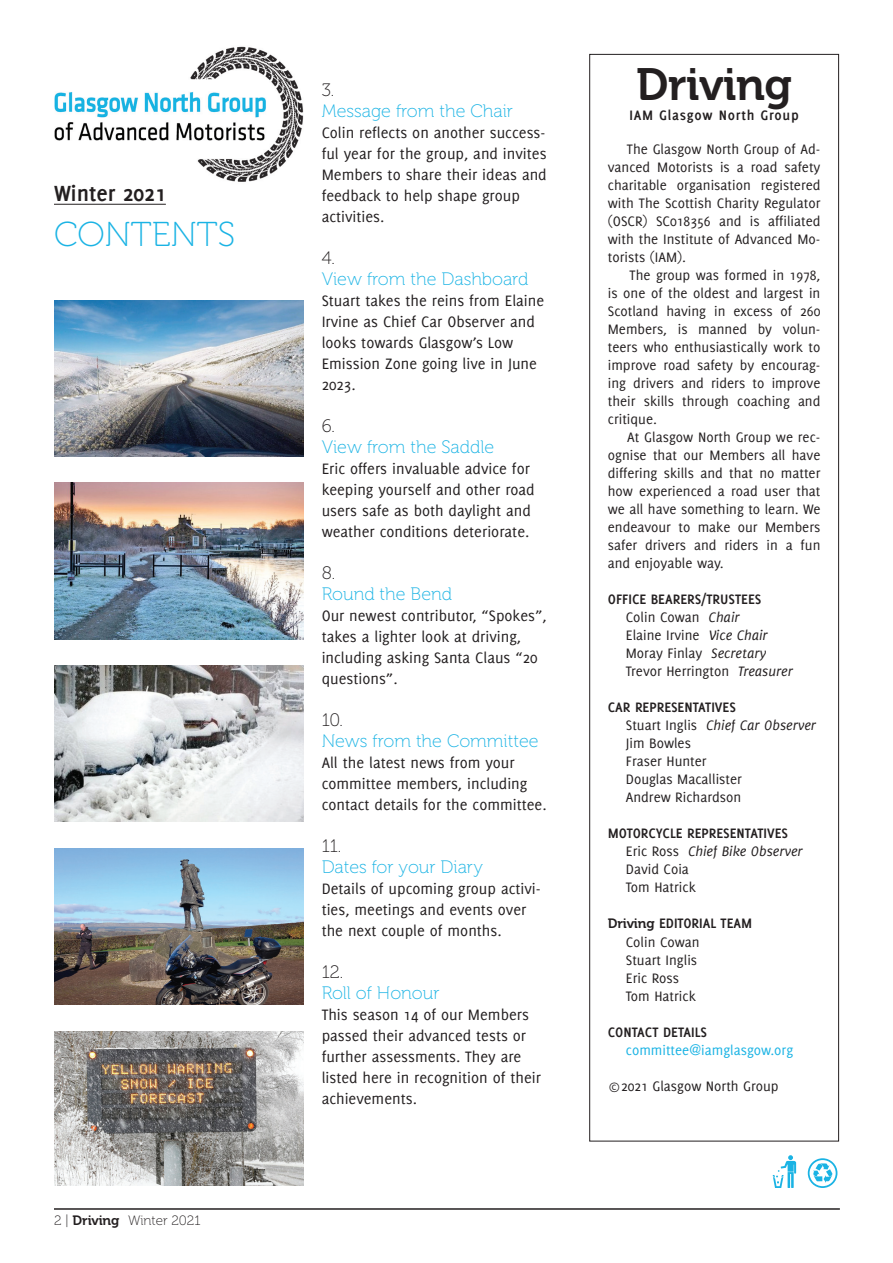
<style>
.page{position:relative;width:893px;height:1263px;background:#fff}
.page>*{position:absolute;margin:0;border:0;box-sizing:border-box;transform-origin:0 0}
.t1{font:45px "Museo 700";letter-spacing:-.01em;color:#231f20}
.t2{font:34.5px "Museo 100";color:#1ab3e4}
.t3{font:700 24px "Delicious";color:#231f20}
.t4{font:18px "Museo 100";color:#1ab3e4}
.t5{font:18px "Museo 100";color:#231f20}
.t6{font:16.5px/21px "Delicious";color:#231f20}
.t7{font:15px/18px "Delicious";color:#231f20}
.t8{font:700 15px "Delicious";letter-spacing:.025em;color:#231f20}
.t9{font:15px "Delicious";color:#1ab3e4}
.t10{font:700 15px "Delicious";letter-spacing:.05em;color:#231f20}
.t11{font:700 15px "Delicious";color:#231f20}
.t12{font:13.5px "Museo 100";color:#231f20}
.t13{font:13.5px "Museo 700";letter-spacing:-.01em;color:#231f20}
.s1{font-family:"Museo 700"}
.s2{font-weight:700}
.s3{font-style:italic}
.s4{font-family:"Delicious";font-weight:700;font-size:15px}
</style>
<div class="page">
<img style="left:54px;top:848px;width:250px;height:156px">
<img style="left:54px;top:1031px;width:250px;height:154px">
<img style="left:54px;top:666px;width:250px;height:156px">
<img style="left:54px;top:483px;width:250px;height:156px">
<img style="left:54px;top:300px;width:250px;height:156px">
<img style="left:54px;top:46px;width:250px;height:136px">
<hr style="left:54px;top:1209px;width:786px;height:1px;background:#231f20">
<hr style="left:54px;top:204px;width:112px;height:1px;background:#231f20">
<svg style="left:773px;top:1155px;width:64px;height:33px"></svg>
<h3 class="t3" style="left:54px;top:179px;width:113px">WINTER 2021</h3>
<h2 class="t2" style="left:54px;top:216px;width:183px">CONTENTS</h2>
<p class="t12" style="left:54px;top:1213px;width:148px">2 | <span class="s1">Driving</span> Winter 2021</p>
<p class="t5" style="left:322px;top:80px;width:14px">3.</p>
<p class="t4" style="left:322px;top:101px;width:193px">Message from the Chair</p>
<p class="t6" style="left:322px;top:122px;width:227px">Colin reflects on another success&shy;ful year for the group, and invites<br>Members to share their ideas and feedback to help shape group activities.</p>
<p class="t5" style="left:322px;top:248px;width:15px">4.</p>
<p class="t4" style="left:322px;top:269px;width:208px">View from the Dashboard</p>
<p class="t6" style="left:322px;top:290px;width:224px">Stuart takes the reins from Elaine<br>Irvine as Chief Car Observer and looks towards Glasgow’s Low<br>Emission Zone going live in June<br>2023.</p>
<p class="t5" style="left:322px;top:416px;width:15px">6.</p>
<p class="t4" style="left:322px;top:437px;width:174px">View from the Saddle</p>
<p class="t6" style="left:322px;top:458px;width:215px">Eric offers invaluable advice for keeping yourself and other road users safe as both daylight and weather conditions deteriorate.</p>
<p class="t5" style="left:322px;top:563px;width:15px">8.</p>
<p class="t4" style="left:322px;top:584px;width:132px">Round the Bend</p>
<p class="t6" style="left:322px;top:605px;width:227px">Our newest contributor, “Spokes”, takes a lighter look at driving, including asking Santa Claus “20 questions”.</p>
<p class="t5" style="left:322px;top:710px;width:23px">10.</p>
<p class="t4" style="left:322px;top:731px;width:218px">News from the Committee</p>
<p class="t6" style="left:322px;top:752px;width:226px">All the latest news from your committee members, including contact details for the committee.</p>
<p class="t5" style="left:322px;top:836px;width:21px">11.</p>
<p class="t4" style="left:322px;top:857px;width:163px">Dates for your Diary</p>
<p class="t6" style="left:322px;top:878px;width:221px">Details of upcoming group activi&shy;ties, meetings and events over the next couple of months.</p>
<p class="t5" style="left:322px;top:962px;width:23px">12.</p>
<p class="t4" style="left:322px;top:983px;width:119px">Roll of Honour</p>
<p class="t6" style="left:322px;top:1004px;width:221px">This season 14 of our Members passed their advanced tests or further assessments. They are listed here in recognition of their achievements.</p>
<h1 class="t1" style="left:636px;top:60px;width:158px">Driving</h1>
<p class="t10" style="left:629px;top:106px;width:171px">IAM GLASGOW NORTH GROUP</p>
<p class="t7" style="left:608px;top:140px;width:214px;text-align:justify;text-indent:19px">The Glasgow North Group of Ad&shy;vanced Motorists is a road safety charitable organisation registered with The Scottish Charity Regulator (OSCR) SC018356 and is affiliated with the Institute of Advanced Mo&shy;torists (IAM).</p>
<p class="t7" style="left:608px;top:266px;width:214px;text-align:justify;text-indent:22px">The group was formed in 1978, is one of the oldest and largest in Scotland having in excess of 260<br>Members, is manned by volun&shy;teers who enthusiastically work to improve road safety by encourag&shy;ing drivers and riders to improve their skills through coaching and critique.</p>
<p class="t7" style="left:608px;top:428px;width:214px;text-align:justify;text-indent:19px">At Glasgow North Group we rec&shy;ognise that our Members all have differing skills and that no matter how experienced a road user that we all have something to learn. We endeavour to make our Members safer drivers and riders in a fun and enjoyable way.</p>
<p class="t8" style="left:608px;top:591px;width:8px">OFFICE</p>
<p class="t7" style="left:626px;top:590px;width:169px;text-indent:25px"><span class="s2">BEARERS/TRUSTEES<br></span>Colin Cowan <span class="s3">Chair<br></span>Elaine Irvine <span class="s3">Vice Chair<br></span>Moray Finlay <span class="s3">Secretary<br></span>Trevor Herrington <span class="s3">Treasurer</span></p>
<p class="t7" style="left:626px;top:698px;width:192px;text-indent:-18px"><span class="s2">CAR REPRESENTATIVES<br></span>Stuart Inglis <span class="s3">Chief Car Observer<br></span>Jim Bowles<br>Fraser Hunter<br>Douglas Macallister<br>Andrew Richardson</p>
<p class="t8" style="left:608px;top:825px;width:9px">MOTO</p>
<p class="t8" style="left:641px;top:825px;width:16px">RCYCLE</p>
<p class="t7" style="left:626px;top:824px;width:178px;text-indent:61px"><span class="s2">REPRESENTATIVES<br></span>Eric Ross <span class="s3">Chief Bike Observer<br></span>David Coia<br>Tom Hatrick</p>
<p class="t13" style="left:608px;top:916px;width:59px">Driving <span class="s4">EDITO</span></p>
<p class="t8" style="left:692px;top:915px;width:38px">RIAL TEAM</p>
<p class="t7" style="left:626px;top:932px;width:75px">Colin Cowan<br>Stuart Inglis<br>Eric Ross<br>Tom Hatrick</p>
<p class="t11" style="left:608px;top:1023px;width:101px">CONTACT DETAILS</p>
<p class="t9" style="left:626px;top:1041px;width:169px">committee@iamglasgow.org</p>
<p class="t7" style="left:608px;top:1076px;width:172px">©2021 Glasgow North Group</p>
</div>
